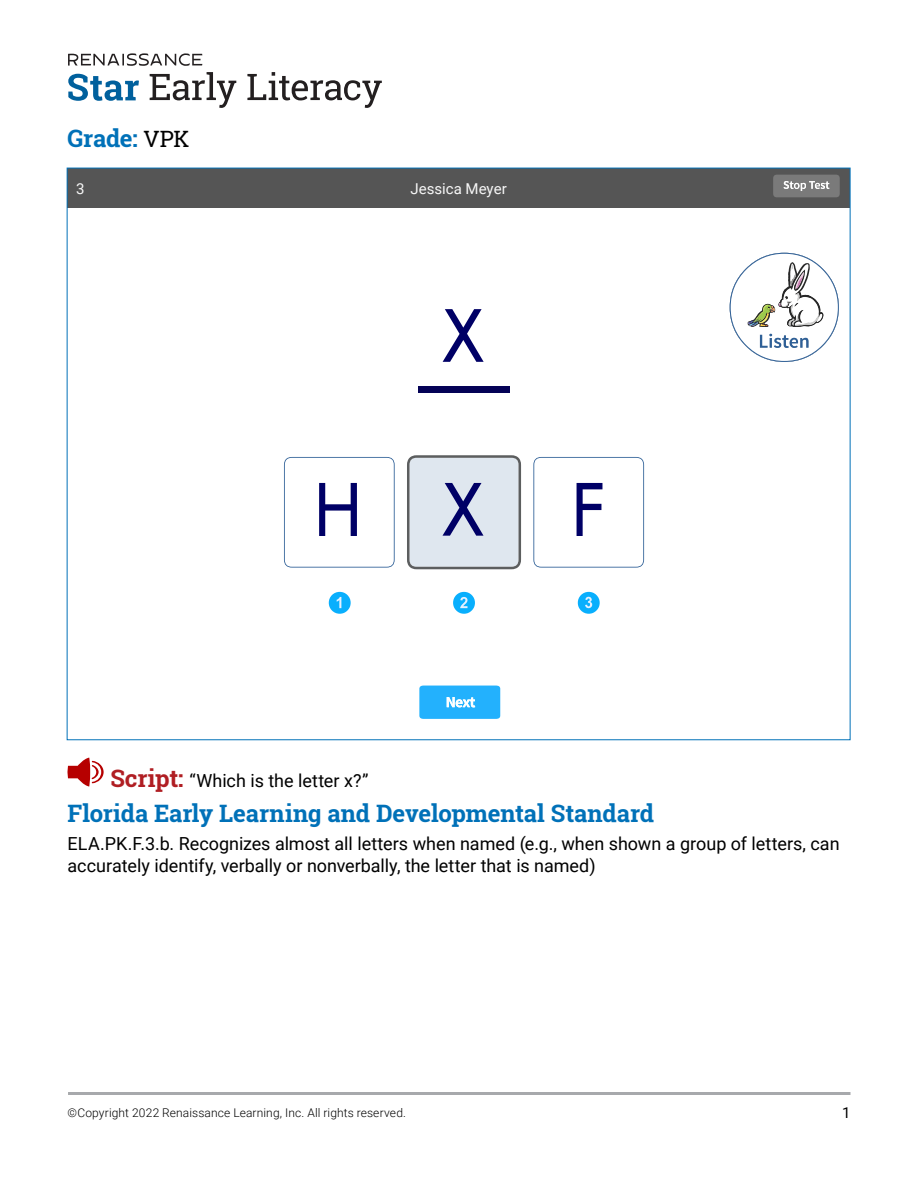
<style>
.page{position:relative;width:918px;height:1188px;background:#fff}
.page>*{position:absolute;margin:0;border:0;box-sizing:border-box;transform-origin:0 0}
.t1{font:700 24px "Roboto Slab";letter-spacing:-.005em;color:#0071b8}
.t2{font:18px/21.6px "Roboto";color:#000}
.t3{font:15px "Roboto";color:#f7f7f7}
.t4{font:15px "Roboto";color:#000}
.t5{font:300 12px "Roboto";letter-spacing:.01em;color:#000}
.s1{font-weight:400;font-size:22.5px;color:#000}
.s2{font-family:"Roboto Slab";font-weight:700;font-size:24px;color:#b01e23}
</style>
<div class="page">
<svg style="left:68px;top:74px;width:71px;height:27px"></svg>
<svg style="left:150px;top:72px;width:86px;height:36px"></svg>
<svg style="left:247px;top:72px;width:135px;height:36px"></svg>
<svg style="left:68px;top:53px;width:134px;height:13px"></svg>
<hr style="left:68px;top:1092px;width:783px;height:3px;background:#a7a9ac">
<svg style="left:68px;top:758px;width:36px;height:29px"></svg>
<svg style="left:419px;top:686px;width:81px;height:33px;background:#34b7fd"></svg>
<svg style="left:329px;top:592px;width:22px;height:22px"></svg>
<svg style="left:578px;top:592px;width:22px;height:22px"></svg>
<svg style="left:453px;top:592px;width:22px;height:22px"></svg>
<svg style="left:729px;top:252px;width:110px;height:110px"></svg>
<div style="left:418px;top:386px;width:92px;height:7px;background:#040256"></div>
<svg style="left:443px;top:309px;width:41px;height:53px"></svg>
<div style="left:67px;top:168px;width:783px;height:40px;background:#555"></div>
<div style="left:773px;top:175px;width:67px;height:22px;background:#7a7a7a;border-radius:4px"></div>
<svg style="left:784px;top:181px;width:45px;height:10px"></svg>
<svg style="left:533px;top:457px;width:111px;height:111px"></svg>
<svg style="left:407px;top:455px;width:114px;height:114px;background:#c8cfdc"></svg>
<svg style="left:284px;top:457px;width:111px;height:111px"></svg>
<h1 class="t1" style="left:68px;top:121px;width:124px">Grade: <span class="s1">VPK</span></h1>
<p class="t3" style="left:76px;top:178px;width:10px">3</p>
<p class="t3" style="left:411px;top:178px;width:98px">Jessica Meyer</p>
<p class="t2" style="left:110px;top:769px;width:260px"><span class="s2">Script:</span> “Which is the letter x?”</p>
<h1 class="t1" style="left:68px;top:797px;width:588px">Florida Early Learning and Developmental Standard</h1>
<p class="t2" style="left:68px;top:833px;width:774px">ELA.PK.F.3.b. Recognizes almost all letters when named (e.g., when shown a group of letters, can accurately identify, verbally or nonverbally, the letter that is named)</p>
<p class="t5" style="left:68px;top:1104px;width:340px">©Copyright 2022 Renaissance Learning, Inc. All rights reserved.</p>
<p class="t4" style="left:842px;top:1102px;width:10px">1</p>
</div>
